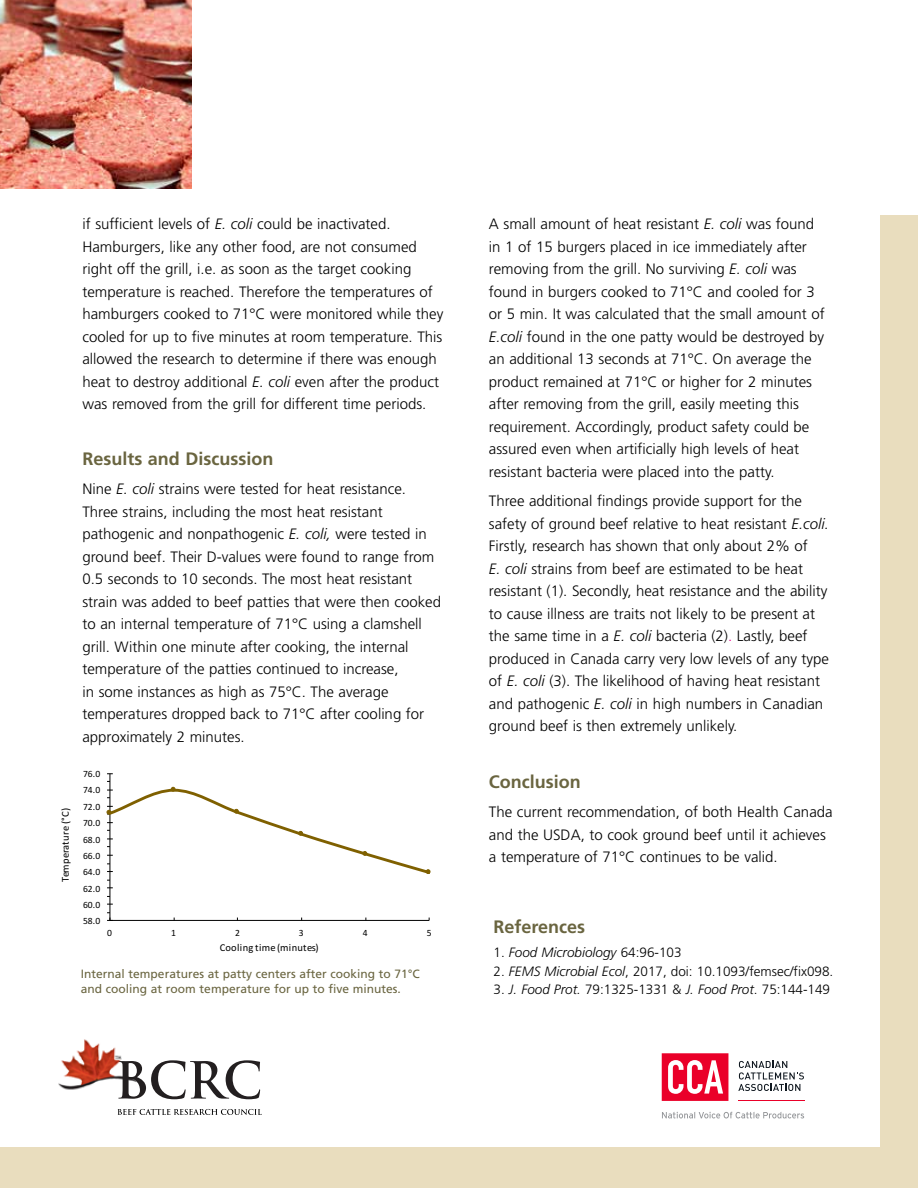
<style>
.page{position:relative;width:918px;height:1188px;background:#fff}
.page>*{position:absolute;margin:0;border:0;box-sizing:border-box;transform-origin:0 0}
.t1{font:700 18px "Frutiger";color:#6a6540}
.t2{font:300 15px/22.5px "Frutiger";color:#000}
.t3{font:300 13.5px "Frutiger";color:#000}
.t4{font:italic 300 13.5px "Frutiger";color:#000}
.t5{font:12px/15px "Frutiger";color:#6a6540}
.t6{font:10.5px "Calibri";letter-spacing:.02em;color:#000}
.t7{font:9.6px "Calibri";letter-spacing:-.005em;color:#000}
.s1{font-style:italic}
.s2{color:#ec008c}
.s3{font-style:normal}
</style>
<div class="page">
<img style="left:0;top:0;width:191px;height:189px">
<div style="left:0;top:1147px;width:918px;height:41px;background:#e9ddbe"></div>
<div style="left:881px;top:216px;width:37px;height:972px;background:#e9ddbe"></div>
<svg style="left:738px;top:1061px;width:66px;height:30px"></svg>
<svg style="left:662px;top:1053px;width:66px;height:48px"></svg>
<hr style="left:738px;top:1100px;width:66px;height:1px;background:#ea0029">
<svg style="left:662px;top:1112px;width:142px;height:6px"></svg>
<img style="left:58px;top:1039px;width:204px;height:76px">
<img style="left:145px;top:1109px;width:108px;height:6px">
<img style="left:118px;top:1060px;width:142px;height:39px">
<hr style="left:109px;top:774px;width:1px;height:146px;background:#000">
<hr style="left:110px;top:920px;width:319px;height:1px;background:#000">
<svg style="left:107px;top:912px;width:6px;height:9px"></svg>
<svg style="left:107px;top:781px;width:324px;height:100px"></svg>
<p class="t6" style="left:58px;top:882px;width:76px;rotate:-90deg">Temperature (°C)</p>
<p class="t2" style="left:82px;top:213px;width:362px">if sufficient levels of <span class="s1">E. coli</span> could be inactivated.<br>Hamburgers, like any other food, are not consumed right off the grill, i.e. as soon as the target cooking temperature is reached. Therefore the temperatures of hamburgers cooked to 71°C were monitored while they cooled for up to five minutes at room temperature. This allowed the research to determine if there was enough heat to destroy additional <span class="s1">E. coli</span> even after the product was removed from the grill for different time periods.</p>
<p class="t1" style="left:82px;top:448px;width:192px">Results and Discussion</p>
<p class="t2" style="left:82px;top:478px;width:360px">Nine <span class="s1">E. coli</span> strains were tested for heat resistance.<br>Three strains, including the most heat resistant pathogenic and nonpathogenic <span class="s1">E. coli,</span> were tested in ground beef. Their D-values were found to range from 0.5 seconds to 10 seconds. The most heat resistant strain was added to beef patties that were then cooked to an internal temperature of 71°C using a clamshell grill. Within one minute after cooking, the internal temperature of the patties continued to increase,<br>in some instances as high as 75°C. The average temperatures dropped back to 71°C after cooling for approximately 2 minutes.</p>
<p class="t7" style="left:83px;top:767px;width:19px">76.0</p>
<p class="t7" style="left:83px;top:784px;width:19px">74.0</p>
<p class="t7" style="left:83px;top:800px;width:19px">72.0</p>
<p class="t7" style="left:83px;top:816px;width:19px">70.0</p>
<p class="t7" style="left:83px;top:833px;width:19px">68.0</p>
<p class="t7" style="left:83px;top:849px;width:19px">66.0</p>
<p class="t7" style="left:83px;top:865px;width:19px">64.0</p>
<p class="t7" style="left:83px;top:882px;width:19px">62.0</p>
<p class="t7" style="left:83px;top:898px;width:19px">60.0</p>
<p class="t7" style="left:83px;top:915px;width:19px">58.0</p>
<p class="t7" style="left:107px;top:927px;width:6px">0</p>
<p class="t7" style="left:171px;top:927px;width:6px">1</p>
<p class="t7" style="left:235px;top:927px;width:6px">2</p>
<p class="t7" style="left:299px;top:927px;width:6px">3</p>
<p class="t7" style="left:363px;top:927px;width:6px">4</p>
<p class="t7" style="left:427px;top:927px;width:6px">5</p>
<p class="t6" style="left:220px;top:941px;width:101px">Cooling time (minutes)</p>
<p class="t5" style="left:81px;top:966px;width:340px">Internal temperatures at patty centers after cooking to 71°C and cooling at room temperature for up to five minutes.</p>
<p class="t2" style="left:489px;top:213px;width:337px">A small amount of heat resistant <span class="s1">E. coli</span> was found in 1 of 15 burgers placed in ice immediately after removing from the grill. No surviving <span class="s1">E. coli</span> was found in burgers cooked to 71°C and cooled for 3 or 5 min. It was calculated that the small amount of <span class="s1">E.coli</span> found in the one patty would be destroyed by an additional 13 seconds at 71°C. On average the product remained at 71°C or higher for 2 minutes after removing from the grill, easily meeting this requirement. Accordingly, product safety could be assured even when artificially high levels of heat resistant bacteria were placed into the patty.</p>
<p class="t2" style="left:489px;top:490px;width:342px">Three additional findings provide support for the safety of ground beef relative to heat resistant <span class="s1">E.coli.<br></span>Firstly, research has shown that only about 2% of<br><span class="s1">E. coli</span> strains from beef are estimated to be heat resistant (1). Secondly, heat resistance and the ability to cause illness are traits not likely to be present at the same time in a <span class="s1">E. coli</span> bacteria (2)<span class="s2">.</span> Lastly, beef produced in Canada carry very low levels of any type of <span class="s1">E. coli</span> (3). The likelihood of having heat resistant and pathogenic <span class="s1">E. coli</span> in high numbers in Canadian ground beef is then extremely unlikely.</p>
<p class="t1" style="left:489px;top:771px;width:93px">Conclusion</p>
<p class="t2" style="left:489px;top:801px;width:345px">The current recommendation, of both Health Canada and the USDA, to cook ground beef until it achieves a temperature of 71°C continues to be valid.</p>
<p class="t1" style="left:494px;top:916px;width:93px">References</p>
<p class="t4" style="left:494px;top:944px;width:189px"><span class="s3">1.</span> Food Microbiology <span class="s3">64:96-103</span></p>
<p class="t3" style="left:494px;top:963px;width:341px">2. <span class="s1">FEMS Microbial Ecol</span>, 2017, doi: 10.1093/femsec/fix098.</p>
<p class="t3" style="left:494px;top:982px;width:338px">3. <span class="s1">J. Food Prot.</span> 79:1325-1331 &amp; <span class="s1">J. Food Prot</span>. 75:144-149</p>
</div>
